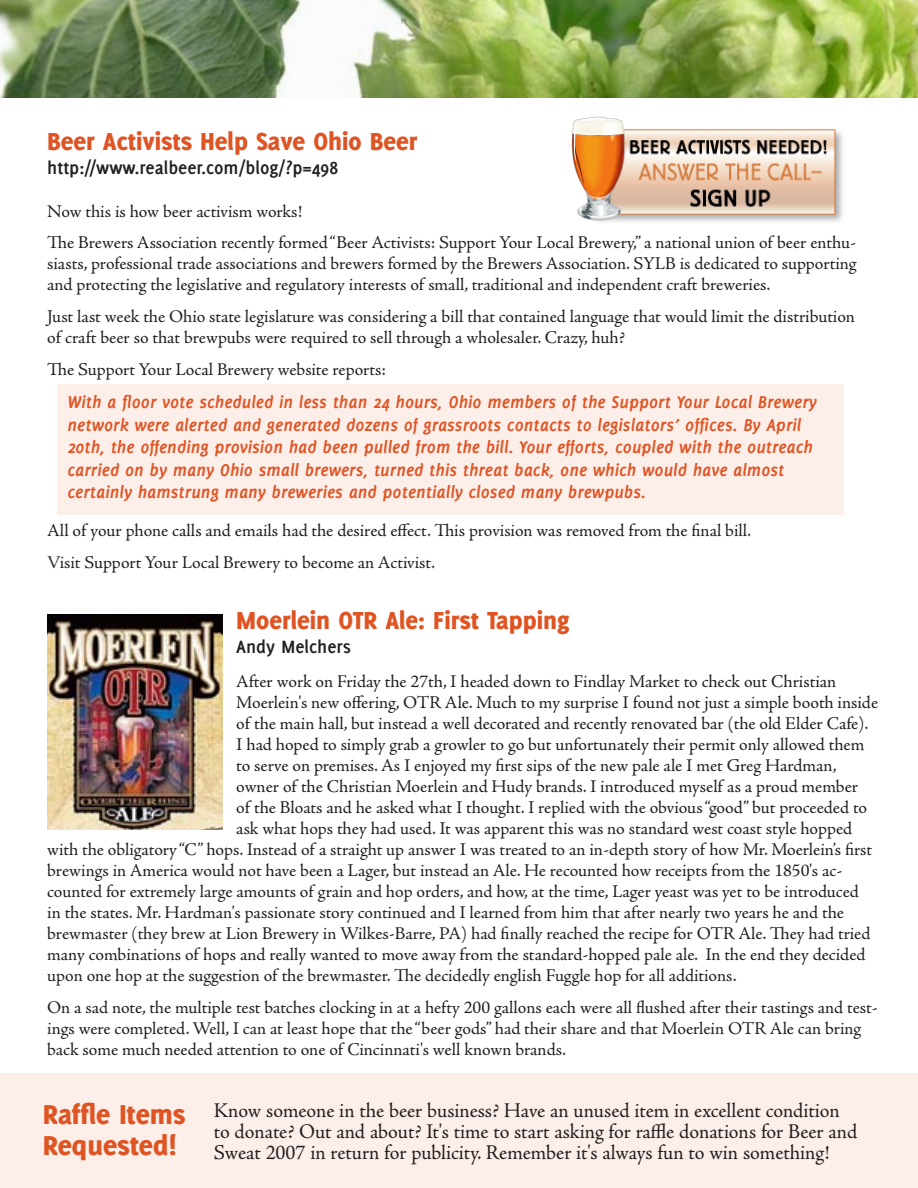
<style>
.page{position:relative;width:918px;height:1188px;background:#fff}
.page>*{position:absolute;margin:0;border:0;box-sizing:border-box;transform-origin:0 0}
.t1{font:800 30px/31.5px "Delicious";color:#df5423}
.t2{font:800 27px "Delicious";color:#df5423}
.t3{font:21px/21px "Adobe Jenson Pro";letter-spacing:-.005em;color:#231f20}
.t4{font:700 19.5px "Delicious";color:#231f20}
.t5{font:italic 700 18.75px/22.5px "Delicious";color:#df5423}
.t6{font:18px/21px "Adobe Jenson Pro";letter-spacing:-.005em;color:#231f20}
</style>
<div class="page">
<div style="left:57px;top:384px;width:787px;height:131px;background:#fceee9"></div>
<img style="left:0;top:0;width:918px;height:98px">
<div style="left:0;top:1074px;width:918px;height:114px;background:#fceee9"></div>
<img style="left:572px;top:117px;width:271px;height:105px">
<img style="left:47px;top:615px;width:176px;height:215px">
<h2 class="t2" style="left:47px;top:126px;width:372px">Beer Activists Help Save Ohio Beer</h2>
<p class="t4" style="left:47px;top:156px;width:292px">http://www.realbeer.com/blog/?p=498</p>
<p class="t6" style="left:47px;top:195px;width:810px;line-height:31.8px">Now this is how beer activism works!<br>The Brewers Association recently formed “Beer Activists: Support Your Local Brewery,” a national union of beer enthu-</p>
<p class="t6" style="left:47px;top:253px;width:811px">siasts, professional trade associations and brewers formed by the Brewers Association. SYLB is dedicated to supporting and protecting the legislative and regulatory interests of small, traditional and independent craft breweries.</p>
<p class="t6" style="left:47px;top:306px;width:809px">Just last week the Ohio state legislature was considering a bill that contained language that would limit the distribution of craft beer so that brewpubs were required to sell through a wholesaler. Crazy, huh?</p>
<p class="t6" style="left:47px;top:359px;width:340px">The Support Your Local Brewery website reports:</p>
<p class="t5" style="left:68px;top:391px;width:751px">With a floor vote scheduled in less than 24 hours, Ohio members of the Support Your Local Brewery network were alerted and generated dozens of grassroots contacts to legislators’ offices. By April 20th, the offending provision had been pulled from the bill. Your efforts, coupled with the outreach carried on by many Ohio small brewers, turned this threat back, one which would have almost certainly hamstrung many breweries and potentially closed many brewpubs.</p>
<p class="t6" style="left:47px;top:515px;width:705px;line-height:31.8px">All of your phone calls and emails had the desired effect. This provision was removed from the final bill.<br>Visit Support Your Local Brewery to become an Activist.</p>
<h2 class="t2" style="left:236px;top:605px;width:335px">Moerlein OTR Ale: First Tapping</h2>
<p class="t4" style="left:236px;top:636px;width:116px">Andy Melchers</p>
<p class="t6" style="left:236px;top:671px;width:602px">After work on Friday the 27th, I headed down to Findlay Market to check out Christian</p>
<p class="t6" style="left:236px;top:692px;width:643px">Moerlein's new offering, OTR Ale. Much to my surprise I found not just a simple booth inside</p>
<p class="t6" style="left:236px;top:713px;width:634px">of the main hall, but instead a well decorated and recently renovated bar (the old Elder Cafe).</p>
<p class="t6" style="left:236px;top:734px;width:630px">I had hoped to simply grab a growler to go but unfortunately their permit only allowed them</p>
<p class="t6" style="left:236px;top:755px;width:602px">to serve on premises. As I enjoyed my first sips of the new pale ale I met Greg Hardman,</p>
<p class="t6" style="left:236px;top:776px;width:624px">owner of the Christian Moerlein and Hudy brands. I introduced myself as a proud member</p>
<p class="t6" style="left:236px;top:797px;width:632px">of the Bloats and he asked what I thought. I replied with the obvious “good” but proceeded to</p>
<p class="t6" style="left:236px;top:818px;width:618px">ask what hops they had used. It was apparent this was no standard west coast style hopped</p>
<p class="t6" style="left:47px;top:839px;width:826px">with the obligatory “C” hops. Instead of a straight up answer I was treated to an in-depth story of how Mr. Moerlein’s first</p>
<p class="t6" style="left:47px;top:860px;width:796px">brewings in America would not have been a Lager, but instead an Ale. He recounted how receipts from the 1850's ac-</p>
<p class="t6" style="left:47px;top:881px;width:813px">counted for extremely large amounts of grain and hop orders, and how, at the time, Lager yeast was yet to be introduced</p>
<p class="t6" style="left:47px;top:902px;width:798px">in the states. Mr. Hardman's passionate story continued and I learned from him that after nearly two years he and the</p>
<p class="t6" style="left:47px;top:923px;width:825px">brewmaster (they brew at Lion Brewery in Wilkes-Barre, PA) had finally reached the recipe for OTR Ale. They had tried</p>
<p class="t6" style="left:47px;top:944px;width:820px">many combinations of hops and really wanted to move away from the standard-hopped pale ale. In the end they decided</p>
<p class="t6" style="left:47px;top:965px;width:691px">upon one hop at the suggestion of the brewmaster. The decidedly english Fuggle hop for all additions.</p>
<p class="t6" style="left:47px;top:997px;width:832px">On a sad note, the multiple test batches clocking in at a hefty 200 gallons each were all flushed after their tastings and test&shy;ings were completed. Well, I can at least hope that the “beer gods” had their share and that Moerlein OTR Ale can bring back some much needed attention to one of Cincinnati's well known brands.</p>
<h1 class="t1" style="left:43px;top:1098px;width:144px">Raffle Items<br>Requested!</h1>
<p class="t3" style="left:214px;top:1100px;width:645px">Know someone in the beer business? Have an unused item in excellent condition to donate? Out and about? It's time to start asking for raffle donations for Beer and<br>Sweat 2007 in return for publicity. Remember it's always fun to win something!</p>
</div>
